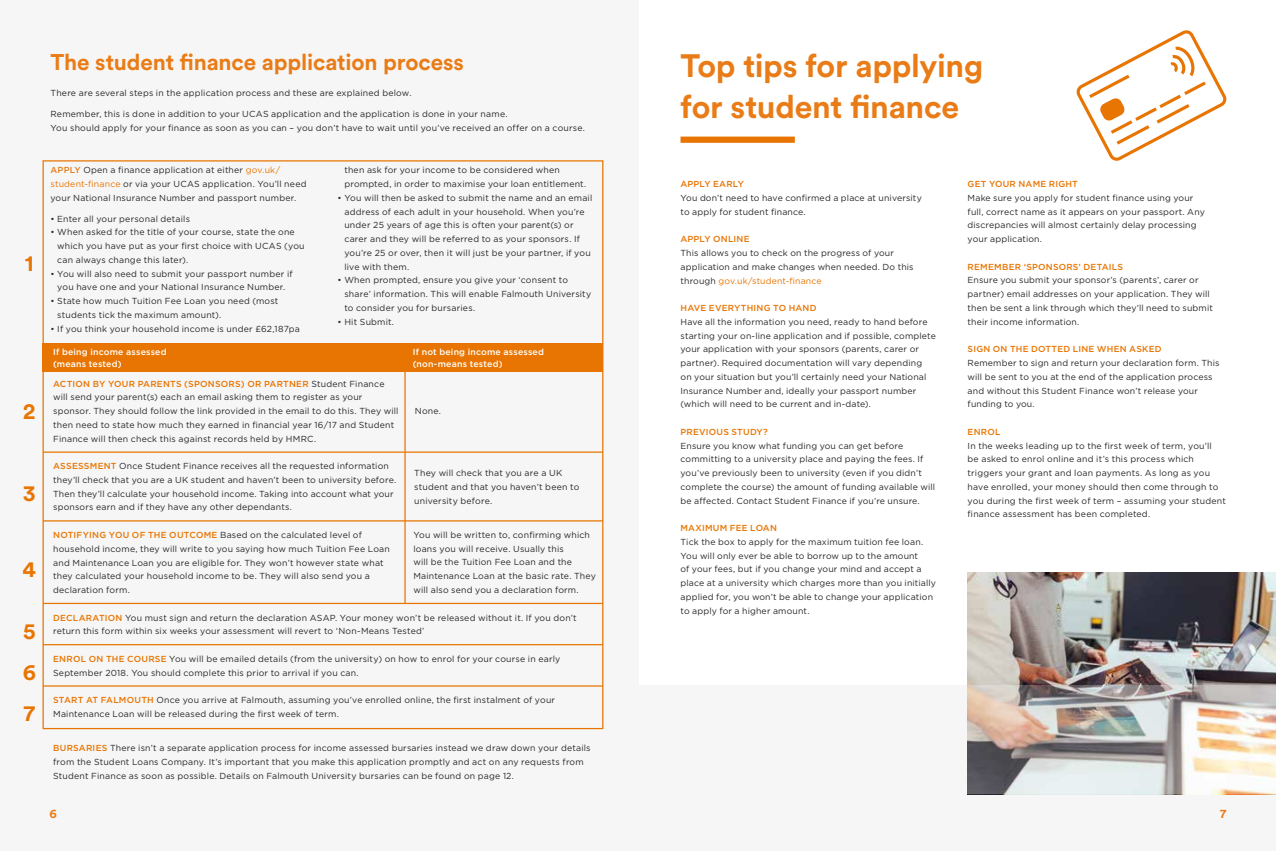
<style>
.page{position:relative;width:1276px;height:851px;background:#fff}
.page>*{position:absolute;margin:0;border:0;box-sizing:border-box;transform-origin:0 0}
.t1{font:700 32px/41.2px "Circular Std";letter-spacing:-.01em;color:#e97c17}
.t2{font:700 22.5px "Circular Std";letter-spacing:-.005em;color:#e97c17}
.t3{font:700 22.5px/41.2px "Circular Std";color:#e87502;text-align:justify}
.t4{font:700 12.5px "Circular Std";color:#e97c17}
.t5{font:8.75px/13.8px "Gotham";letter-spacing:.02em;color:#282827}
.t6{font:500 8.75px "Gotham";letter-spacing:.025em;color:#e87502}
.t7{font:500 8.75px/12.5px "Gotham";letter-spacing:.025em;color:#fff}
.s1{font-weight:500;color:#e97c17}
.s2{color:#e87502}
.s3{font-weight:500;color:#e87502}
</style>
<div class="page">
<div style="left:0;top:0;width:638px;height:850px;background:#f6f6f6"></div>
<div style="left:43px;top:343px;width:560px;height:28px;background:#e87502"></div>
<hr style="left:404px;top:357px;width:2px;height:246px;background:#e87502">
<hr style="left:43px;top:451px;width:560px;height:1px;background:#e87502">
<hr style="left:43px;top:520px;width:560px;height:1px;background:#e87502">
<hr style="left:43px;top:602px;width:560px;height:2px;background:#e87502">
<hr style="left:43px;top:644px;width:560px;height:1px;background:#e87502">
<hr style="left:43px;top:685px;width:560px;height:1px;background:#e87502">
<div style="left:638px;top:685px;width:638px;height:165px;background:#f6f6f6"></div>
<img style="left:967px;top:572px;width:309px;height:113px">
<img style="left:967px;top:685px;width:309px;height:109px">
<div style="left:680px;top:136px;width:115px;height:7px;background:#e87502"></div>
<svg style="left:1076px;top:30px;width:151px;height:131px"></svg>
<h2 class="t3" style="left:25px;top:242px;width:10px">1</h2>
<h2 class="t3" style="left:23px;top:390px;width:14px">2</h2>
<h2 class="t3" style="left:23px;top:472px;width:14px">3</h2>
<h2 class="t3" style="left:23px;top:547px;width:15px">4</h2>
<h2 class="t3" style="left:23px;top:609px;width:15px">5<br>6<br>7</h2>
<h2 class="t2" style="left:50px;top:47px;width:415px">The student finance application process</h2>
<p class="t5" style="left:50px;top:86px;width:362px">There are several steps in the application process and these are explained below.</p>
<p class="t5" style="left:50px;top:107px;width:536px">Remember, this is done in addition to your UCAS application and the application is done in your name.<br>You should apply for your finance as soon as you can – you don’t have to wait until you’ve received an offer on a course.</p>
<p class="t5" style="left:50px;top:163px;width:257px"><span class="s1">APPLY</span> Open a finance application at either <span class="s2">gov.uk/ student-finance</span> or via your UCAS application. You’ll need your National Insurance Number and passport number.</p>
<p class="t5" style="left:50px;top:211px;width:141px">• Enter all your personal details</p>
<p class="t5" style="left:57px;top:225px;width:249px;text-indent:-7px">• When asked for the title of your course, state the one which you have put as your first choice with UCAS (you can always change this later).</p>
<p class="t5" style="left:50px;top:266px;width:244px;text-align:center">• You will also need to submit your passport number if you have one and your National Insurance Number.</p>
<p class="t5" style="left:57px;top:294px;width:223px;text-indent:-7px">• State how much Tuition Fee Loan you need (most students tick the maximum amount).</p>
<p class="t5" style="left:50px;top:321px;width:251px">• If you think your household income is under £62,187pa</p>
<p class="t5" style="left:344px;top:163px;width:243px">then ask for your income to be considered when prompted, in order to maximise your loan entitlement.</p>
<p class="t5" style="left:344px;top:191px;width:249px;text-indent:-7px">• You will then be asked to submit the name and an email address of each adult in your household. When you’re under 25 years of age this is often your parent(s) or carer and they will be referred to as your sponsors. If you’re 25 or over, then it will just be your partner, if you live with them.</p>
<p class="t5" style="left:344px;top:273px;width:248px;text-indent:-7px">• When prompted, ensure you give your ‘consent to share’ information. This will enable Falmouth University to consider you for bursaries.</p>
<p class="t5" style="left:338px;top:314px;width:58px">• Hit Submit.</p>
<p class="t7" style="left:53px;top:345px;width:115px">If being income assessed (means tested)</p>
<p class="t7" style="left:413px;top:345px;width:133px">If not being income assessed (non-means tested)</p>
<p class="t5" style="left:53px;top:376px;width:347px"><span class="s3">ACTION BY YOUR PARENTS (SPONSORS) OR PARTNER</span> Student Finance will send your parent(s) each an email asking them to register as your sponsor. They should follow the link provided in the email to do this. They will then need to state how much they earned in financial year 16/17 and Student Finance will then check this against records held by HMRC.</p>
<p class="t5" style="left:415px;top:404px;width:28px">None.</p>
<p class="t5" style="left:53px;top:459px;width:344px"><span class="s3">ASSESSMENT</span> Once Student Finance receives all the requested information they’ll check that you are a UK student and haven’t been to university before.<br>Then they’ll calculate your household income. Taking into account what your sponsors earn and if they have any other dependants.</p>
<p class="t5" style="left:414px;top:466px;width:167px">They will check that you are a UK student and that you haven’t been to university before.</p>
<p class="t5" style="left:53px;top:527px;width:338px"><span class="s3">NOTIFYING YOU OF THE OUTCOME</span> Based on the calculated level of household income, they will write to you saying how much Tuition Fee Loan and Maintenance Loan you are eligible for. They won’t however state what they calculated your household income to be. They will also send you a declaration form.</p>
<p class="t5" style="left:413px;top:527px;width:184px">You will be written to, confirming which loans you will receive. Usually this<br>will be the Tuition Fee Loan and the Maintenance Loan at the basic rate. They will also send you a declaration form.</p>
<p class="t5" style="left:53px;top:610px;width:525px"><span class="s3">DECLARATION</span> You must sign and return the declaration ASAP. Your money won’t be released without it. If you don’t return this form within six weeks your assessment will revert to ‘Non-Means Tested’</p>
<p class="t5" style="left:53px;top:651px;width:509px"><span class="s3">ENROL ON THE COURSE</span> You will be emailed details (from the university) on how to enrol for your course in early<br>September 2018. You should complete this prior to arrival if you can.</p>
<p class="t5" style="left:53px;top:692px;width:503px"><span class="s3">START AT FALMOUTH</span> Once you arrive at Falmouth, assuming you’ve enrolled online, the first instalment of your<br>Maintenance Loan will be released during the first week of term.</p>
<p class="t5" style="left:53px;top:741px;width:539px"><span class="s3">BURSARIES</span> There isn’t a separate application process for income assessed bursaries instead we draw down your details from the Student Loans Company. It’s important that you make this application promptly and act on any requests from<br>Student Finance as soon as possible. Details on Falmouth University bursaries can be found on page 12.</p>
<h3 class="t4" style="left:50px;top:805px;width:9px">6</h3>
<h1 class="t1" style="left:680px;top:45px;width:304px">Top tips for applying for student finance</h1>
<p class="t6" style="left:680px;top:179px;width:65px">APPLY EARLY</p>
<p class="t5" style="left:680px;top:191px;width:243px">You don’t need to have confirmed a place at university to apply for student finance.</p>
<p class="t6" style="left:680px;top:234px;width:70px">APPLY ONLINE</p>
<p class="t5" style="left:680px;top:246px;width:235px">This allows you to check on the progress of your application and make changes when needed. Do this through <span class="s2">gov.uk/student-finance</span></p>
<p class="t6" style="left:680px;top:303px;width:137px">HAVE EVERYTHING TO HAND</p>
<p class="t5" style="left:680px;top:314px;width:257px">Have all the information you need, ready to hand before starting your on-line application and if possible, complete your application with your sponsors (parents, carer or partner). Required documentation will vary depending<br>on your situation but you’ll certainly need your National Insurance Number and, ideally your passport number (which will need to be current and in-date).</p>
<p class="t6" style="left:680px;top:426px;width:89px">PREVIOUS STUDY?</p>
<p class="t5" style="left:680px;top:438px;width:256px">Ensure you know what funding you can get before committing to a university place and paying the fees. If you’ve previously been to university (even if you didn’t complete the course) the amount of funding available will be affected. Contact Student Finance if you’re unsure.</p>
<p class="t6" style="left:680px;top:523px;width:98px">MAXIMUM FEE LOAN</p>
<p class="t5" style="left:680px;top:534px;width:257px">Tick the box to apply for the maximum tuition fee loan.<br>You will only ever be able to borrow up to the amount<br>of your fees, but if you change your mind and accept a place at a university which charges more than you initially applied for, you won’t be able to change your application to apply for a higher amount.</p>
<p class="t6" style="left:967px;top:179px;width:112px">GET YOUR NAME RIGHT</p>
<p class="t5" style="left:967px;top:191px;width:239px">Make sure you apply for student finance using your full, correct name as it appears on your passport. Any discrepancies will almost certainly delay processing your application.</p>
<p class="t6" style="left:967px;top:261px;width:157px">REMEMBER ‘SPONSORS’ DETAILS</p>
<p class="t5" style="left:967px;top:273px;width:247px">Ensure you submit your sponsor’s (parents’, carer or partner) email addresses on your application. They will then be sent a link through which they’ll need to submit their income information.</p>
<p class="t6" style="left:967px;top:344px;width:196px">SIGN ON THE DOTTED LINE WHEN ASKED</p>
<p class="t5" style="left:967px;top:356px;width:253px">Remember to sign and return your declaration form. This will be sent to you at the end of the application process and without this Student Finance won’t release your funding to you.</p>
<p class="t6" style="left:967px;top:426px;width:34px">ENROL</p>
<p class="t5" style="left:967px;top:438px;width:260px">In the weeks leading up to the first week of term, you’ll<br>be asked to enrol online and it’s this process which triggers your grant and loan payments. As long as you have enrolled, your money should then come through to you during the first week of term – assuming your student finance assessment has been completed.</p>
<h3 class="t4" style="left:1220px;top:805px;width:8px">7</h3>
</div>
